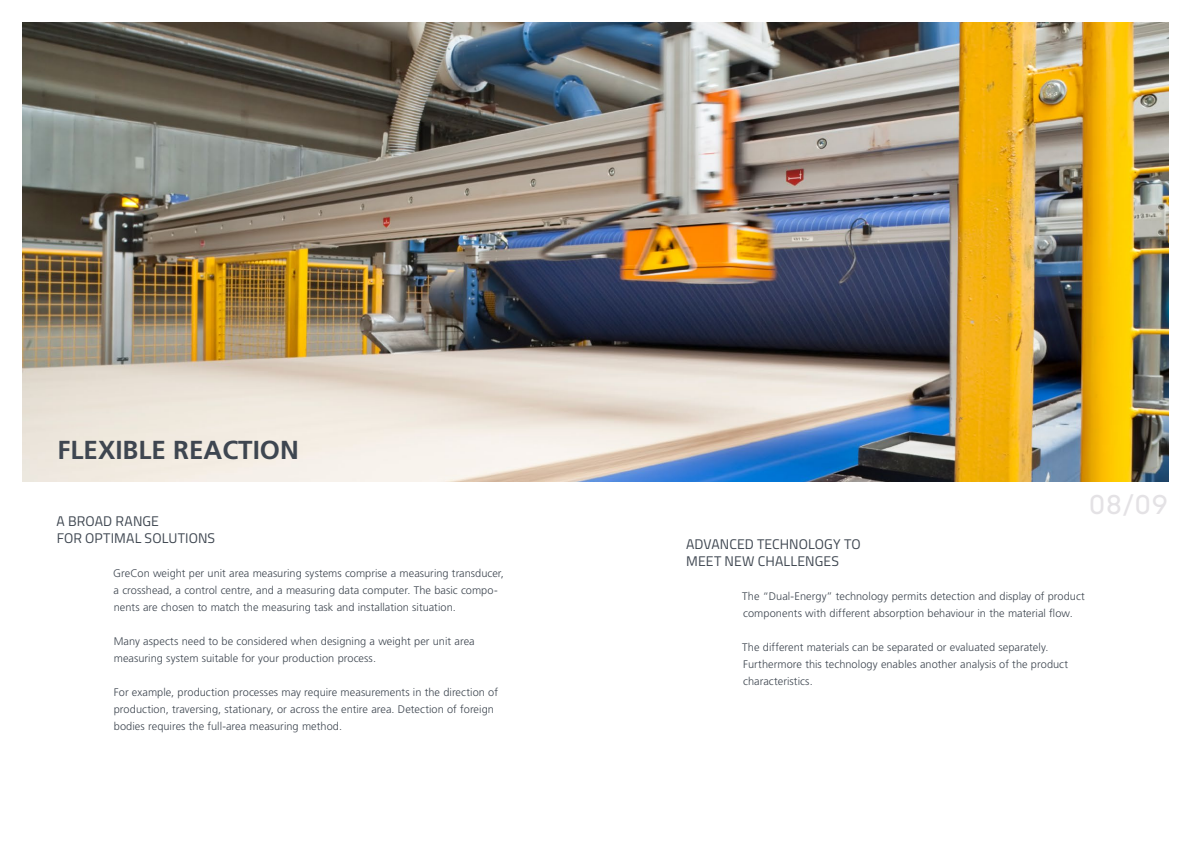
<style>
.page{position:relative;width:1191px;height:842px;background:#fff}
.page>*{position:absolute;margin:0;border:0;box-sizing:border-box;transform-origin:0 0}
.t1{font:700 26px "Frutiger LT Std";color:#3e4650}
.t2{font:26px "Normal";color:#e4e2e5}
.t3{font:14px/16.8px "Titillium";letter-spacing:.005em;color:#3e4650}
.t4{font:300 11px/17px "Frutiger LT Std";letter-spacing:.005em;color:#3e4650}
</style>
<div class="page">
<img style="left:23px;top:23px;width:1145px;height:459px">
<h1 class="t1" style="left:58px;top:435px;width:243px">FLEXIBLE REACTION</h1>
<p class="t3" style="left:57px;top:512px;width:160px">A BROAD RANGE<br>FOR OPTIMAL SOLUTIONS</p>
<p class="t4" style="left:113px;top:565px;width:392px">GreCon weight per unit area measuring systems comprise a measuring transducer, a crosshead, a control centre, and a measuring data computer. The basic compo&shy;nents are chosen to match the measuring task and installation situation.</p>
<p class="t4" style="left:114px;top:633px;width:362px">Many aspects need to be considered when designing a weight per unit area measuring system suitable for your production process.</p>
<p class="t4" style="left:114px;top:684px;width:386px">For example, production processes may require measurements in the direction of production, traversing, stationary, or across the entire area. Detection of foreign bodies requires the full-area measuring method.</p>
<h1 class="t2" style="left:1088px;top:492px;width:81px">08/09</h1>
<p class="t3" style="left:686px;top:535px;width:176px">ADVANCED TECHNOLOGY TO<br>MEET NEW CHALLENGES</p>
<p class="t4" style="left:742px;top:588px;width:344px">The “Dual-Energy” technology permits detection and display of product components with different absorption behaviour in the material flow.</p>
<p class="t4" style="left:742px;top:639px;width:327px">The different materials can be separated or evaluated separately.<br>Furthermore this technology enables another analysis of the product characteristics.</p>
</div>
